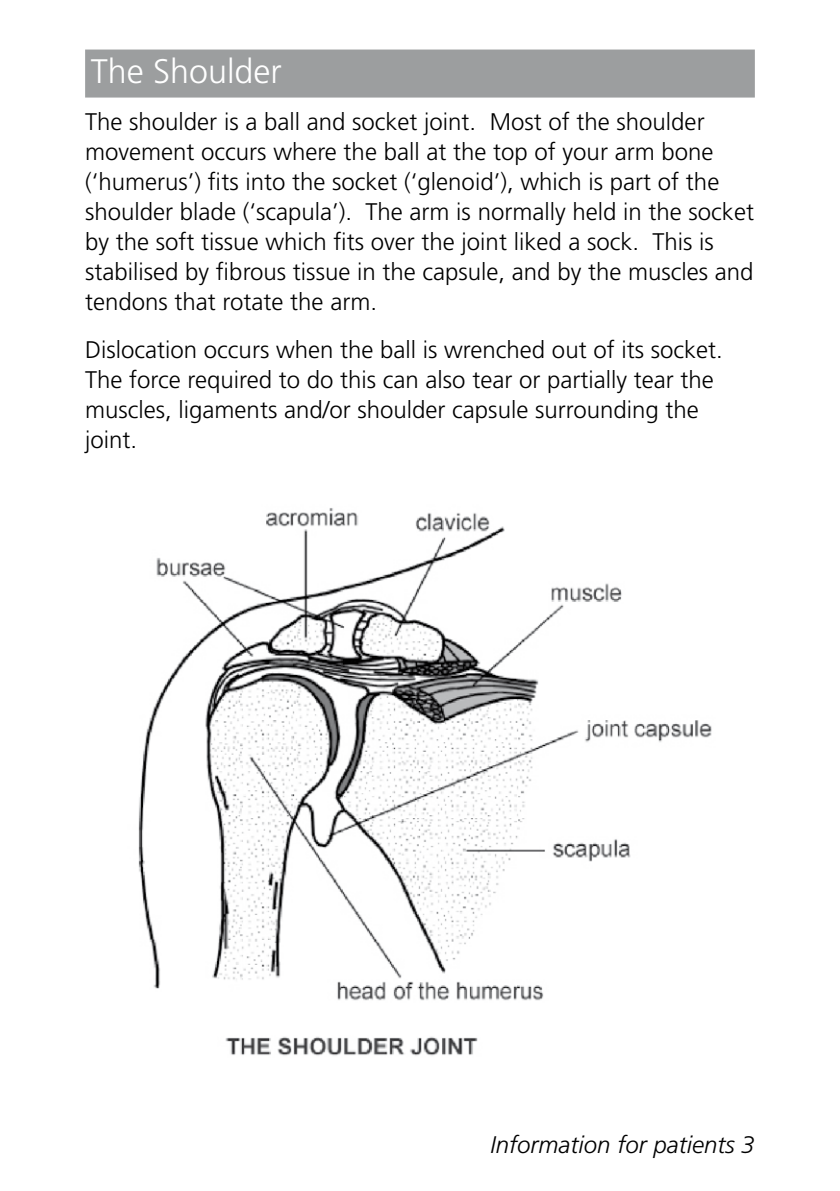
<style>
.page{position:relative;width:840px;height:1191px;background:#fff}
.page>*{position:absolute;margin:0;border:0;box-sizing:border-box;transform-origin:0 0}
.t1{font:300 34px "Frutiger";color:#fff}
.t2{font:300 24px/30px "Frutiger";color:#000}
.t3{font:italic 300 24px "Frutiger";color:#000}
</style>
<div class="page">
<div style="left:85px;top:50px;width:669px;height:48px;background:#9c9e9f"></div>
<img style="left:138px;top:508px;width:574px;height:548px">
<h1 class="t1" style="left:91px;top:52px;width:192px">The Shoulder</h1>
<p class="t2" style="left:85px;top:107px;width:670px">The shoulder is a ball and socket joint. Most of the shoulder movement occurs where the ball at the top of your arm bone (‘humerus’) fits into the socket (‘glenoid’), which is part of the shoulder blade (‘scapula’). The arm is normally held in the socket by the soft tissue which fits over the joint liked a sock. This is stabilised by fibrous tissue in the capsule, and by the muscles and tendons that rotate the arm.</p>
<p class="t2" style="left:85px;top:334px;width:639px">Dislocation occurs when the ball is wrenched out of its socket.<br>The force required to do this can also tear or partially tear the muscles, ligaments and/or shoulder capsule surrounding the joint.</p>
<p class="t3" style="left:490px;top:1131px;width:266px">Information for patients 3</p>
</div>
